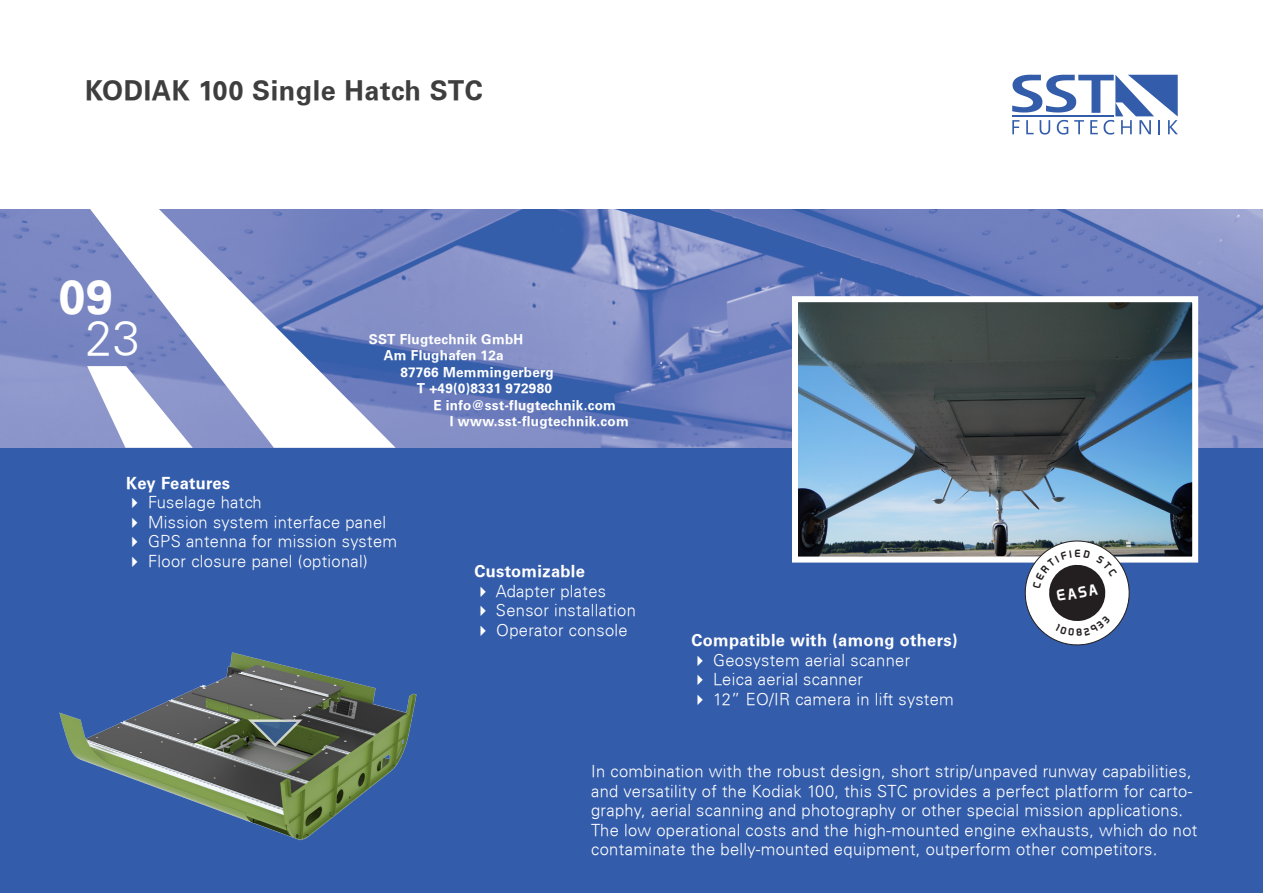
<style>
.page{position:relative;width:1263px;height:893px;background:#fff}
.page>*{position:absolute;margin:0;border:0;box-sizing:border-box;transform-origin:0 0}
.t1{font:700 48.15px "Univers";color:#fff}
.t2{font:300 48.15px "Univers";color:#fff}
.t3{font:700 27px "Univers";letter-spacing:.02em;color:#3e3e3f}
.t4{font:300 16.5px/19.5px "Univers";letter-spacing:.02em;color:#fff}
.t5{font:700 16.5px "Univers";letter-spacing:.02em;color:#fff}
.t6{font:700 14.25px "Venacti";color:#fff}
.t7{font:700 13.5px "Univers";letter-spacing:.02em;color:#fff}
.t8{font:700 9.6px "Venacti";color:#231f20}
</style>
<div class="page">
<div style="left:0;top:209px;width:1263px;height:684px;background:#335caa"></div>
<img style="left:0;top:209px;width:1263px;height:239px">
<svg style="left:1012px;top:75px;width:166px;height:60px"></svg>
<img style="left:799px;top:303px;width:392px;height:253px">
<div style="left:792px;top:296px;width:406px;height:267px;border:6px solid #fff"></div>
<svg style="left:88px;top:209px;width:308px;height:239px"></svg>
<img style="left:59px;top:652px;width:358px;height:188px">
<svg style="left:247px;top:718px;width:57px;height:30px"></svg>
<svg style="left:1021px;top:537px;width:112px;height:109px"></svg>
<p class="t3" style="left:85px;top:75px;width:399px">KODIAK 100 Single Hatch STC</p>
<p class="t1" style="left:58px;top:269px;width:56px">09</p>
<p class="t2" style="left:85px;top:308px;width:56px">23</p>
<p class="t7" style="left:369px;top:331px;width:156px">SST Flugtechnik GmbH</p>
<p class="t7" style="left:384px;top:348px;width:121px">Am Flughafen 12a</p>
<p class="t7" style="left:400px;top:364px;width:155px">87766 Memmingerberg</p>
<p class="t7" style="left:417px;top:381px;width:137px">T +49(0)8331 972980</p>
<p class="t7" style="left:433px;top:397px;width:184px">E info@sst-flugtechnik.com</p>
<p class="t7" style="left:450px;top:414px;width:180px">I www.sst-flugtechnik.com</p>
<p class="t5" style="left:126px;top:473px;width:105px">Key Features</p>
<p class="t4" style="left:126px;top:493px;width:137px">✔ Fuselage hatch</p>
<p class="t4" style="left:126px;top:512px;width:261px">✔ Mission system interface panel</p>
<p class="t4" style="left:126px;top:532px;width:272px">✔ GPS antenna for mission system</p>
<p class="t4" style="left:126px;top:551px;width:243px">✔ Floor closure panel (optional)</p>
<p class="t5" style="left:474px;top:562px;width:112px">Customizable</p>
<p class="t4" style="left:474px;top:581px;width:133px">✔ Adapter plates</p>
<p class="t4" style="left:474px;top:601px;width:163px">✔ Sensor installation</p>
<p class="t4" style="left:474px;top:620px;width:155px">✔ Operator console</p>
<p class="t5" style="left:691px;top:630px;width:268px">Compatible with (among others)</p>
<p class="t4" style="left:691px;top:650px;width:220px">✔ Geosystem aerial scanner</p>
<p class="t4" style="left:691px;top:669px;width:173px">✔ Leica aerial scanner</p>
<p class="t4" style="left:691px;top:689px;width:264px">✔ 12” EO/IR camera in lift system</p>
<p class="t8" style="left:1074px;top:547px;width:8px">E</p>
<p class="t6" style="left:1055px;top:588px;width:43px;rotate:-10deg">EASA</p>
<p class="t4" style="left:591px;top:762px;width:608px">In combination with the robust design, short strip/unpaved runway capabilities, and versatility of the Kodiak 100, this STC provides a perfect platform for carto&shy;graphy, aerial scanning and photography or other special mission applications.<br>The low operational costs and the high-mounted engine exhausts, which do not contaminate the belly-mounted equipment, outperform other competitors.</p>
</div>
